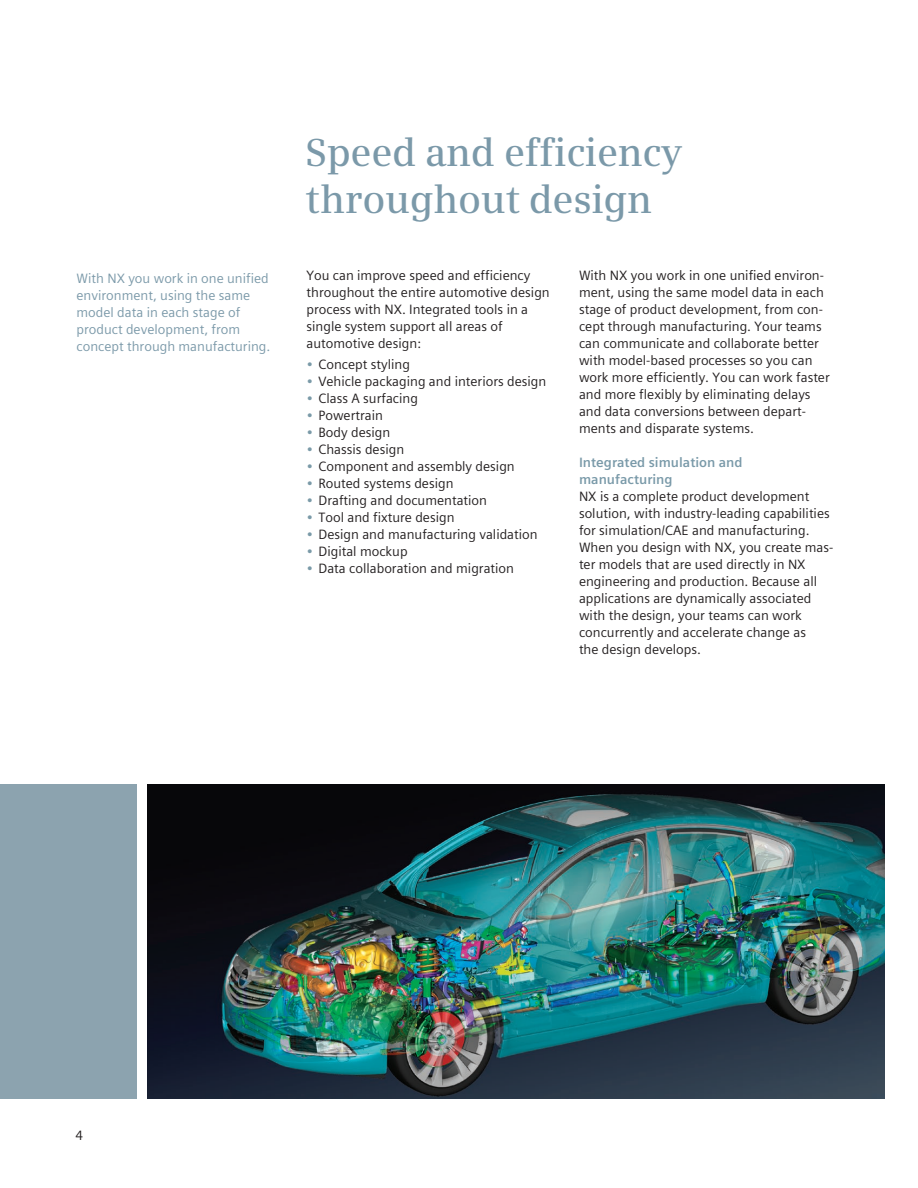
<style>
.page{position:relative;width:918px;height:1188px;background:#fff}
.page>*{position:absolute;margin:0;border:0;box-sizing:border-box;transform-origin:0 0}
.Headline__26_pt{font:600 39px/46.8px "Siemens Serif";letter-spacing:-.01em;color:#7b99a9}
.Copy___9pt{font:13.5px/17px "Siemens Sans Global";color:#231f20}
.Marginal_notes__9_pt{font:13.5px/17px "Siemens Sans Global";color:#7b99a9}
.Copy___9pt-2{font:700 13.5px/17px "Siemens Sans Global";color:#7a9aa9}
.s1{color:#7a9aa8}
</style>
<div class="page">
<img style="left:147px;top:784px;width:738px;height:315px">
<div style="left:0;top:784px;width:136px;height:315px;background:#8ca3af"></div>
<p class="Marginal_notes__9_pt" style="left:77px;top:270px;width:195px">With NX you work in one unified environment, using the same model data in each stage of product development, from concept through manufacturing.</p>
<p class="Headline__26_pt" style="left:305px;top:129px;width:379px">Speed and efficiency throughout design</p>
<p class="Copy___9pt" style="left:307px;top:267px;width:245px">You can improve speed and efficiency throughout the entire automotive design process with NX. Integrated tools in a single system support all areas of automotive design:</p>
<p class="Copy___9pt" style="left:307px;top:356px;width:105px"><span class="s1">•</span> Concept styling</p>
<p class="Copy___9pt" style="left:307px;top:373px;width:241px"><span class="s1">•</span> Vehicle packaging and interiors design</p>
<p class="Copy___9pt" style="left:307px;top:390px;width:113px"><span class="s1">•</span> Class A surfacing</p>
<p class="Copy___9pt" style="left:307px;top:407px;width:78px"><span class="s1">•</span> Powertrain</p>
<p class="Copy___9pt" style="left:307px;top:424px;width:85px"><span class="s1">•</span> Body design</p>
<p class="Copy___9pt" style="left:307px;top:441px;width:99px"><span class="s1">•</span> Chassis design</p>
<p class="Copy___9pt" style="left:307px;top:458px;width:210px"><span class="s1">•</span> Component and assembly design</p>
<p class="Copy___9pt" style="left:307px;top:475px;width:149px"><span class="s1">•</span> Routed systems design</p>
<p class="Copy___9pt" style="left:307px;top:492px;width:182px"><span class="s1">•</span> Drafting and documentation</p>
<p class="Copy___9pt" style="left:307px;top:509px;width:150px"><span class="s1">•</span> Tool and fixture design</p>
<p class="Copy___9pt" style="left:307px;top:526px;width:233px"><span class="s1">•</span> Design and manufacturing validation</p>
<p class="Copy___9pt" style="left:307px;top:543px;width:103px"><span class="s1">•</span> Digital mockup</p>
<p class="Copy___9pt" style="left:307px;top:560px;width:209px"><span class="s1">•</span> Data collaboration and migration</p>
<p class="Copy___9pt" style="left:579px;top:267px;width:252px">With NX you work in one unified environ&shy;ment, using the same model data in each stage of product development, from con&shy;cept through manufacturing. Your teams can communicate and collaborate better with model-based processes so you can work more efficiently. You can work faster and more flexibly by eliminating delays and data conversions between depart&shy;ments and disparate systems.</p>
<p class="Copy___9pt-2" style="left:579px;top:454px;width:165px">Integrated simulation and manufacturing</p>
<p class="Copy___9pt" style="left:579px;top:488px;width:256px">NX is a complete product development solution, with industry-leading capabilities for simulation/CAE and manufacturing.<br>When you design with NX, you create mas&shy;ter models that are used directly in NX engineering and production. Because all applications are dynamically associated with the design, your teams can work concurrently and accelerate change as<br>the design develops.</p>
<p class="Copy___9pt" style="left:75px;top:1126px;width:9px">4</p>
</div>
